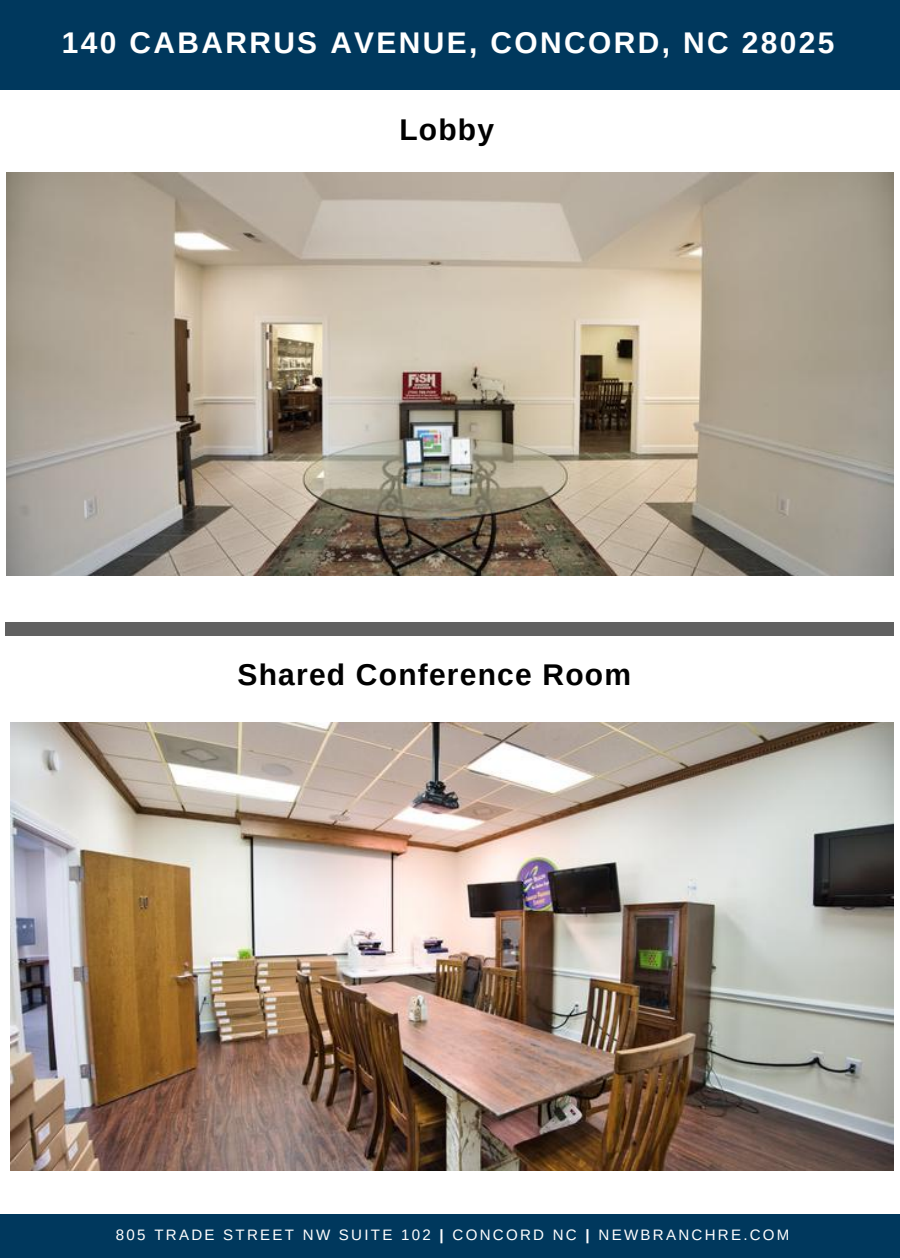
<style>
.page{position:relative;width:900px;height:1260px;background:#fff}
.page>*{position:absolute;margin:0;border:0;box-sizing:border-box;transform-origin:0 0}
.t1{font:700 30px "Arimo";letter-spacing:.08em;color:#fff}
.t2{font:700 30px "Arimo";letter-spacing:.04em;color:#000}
.t3{font:15px "Arimo";letter-spacing:.15em;color:#fff}
.s1{font-weight:700}
</style>
<div class="page">
<div style="left:0;top:1214px;width:900px;height:43px;background:#00385d"></div>
<div style="left:5px;top:623px;width:889px;height:12px;background:#606060"></div>
<div style="left:0;top:0;width:900px;height:90px;background:#00385d"></div>
<img style="left:7px;top:173px;width:886px;height:403px">
<img style="left:10px;top:723px;width:884px;height:448px">
<h1 class="t1" style="left:62px;top:25px;width:774px">140 CABARRUS AVENUE, CONCORD, NC 28025</h1>
<h1 class="t2" style="left:399px;top:113px;width:96px">Lobby</h1>
<h1 class="t2" style="left:238px;top:658px;width:395px">Shared Conference Room</h1>
<p class="t3" style="left:116px;top:1226px;width:675px">805 TRADE STREET NW SUITE 102 <span class="s1">|</span> CONCORD NC <span class="s1">|</span> NEWBRANCHRE.COM</p>
</div>
